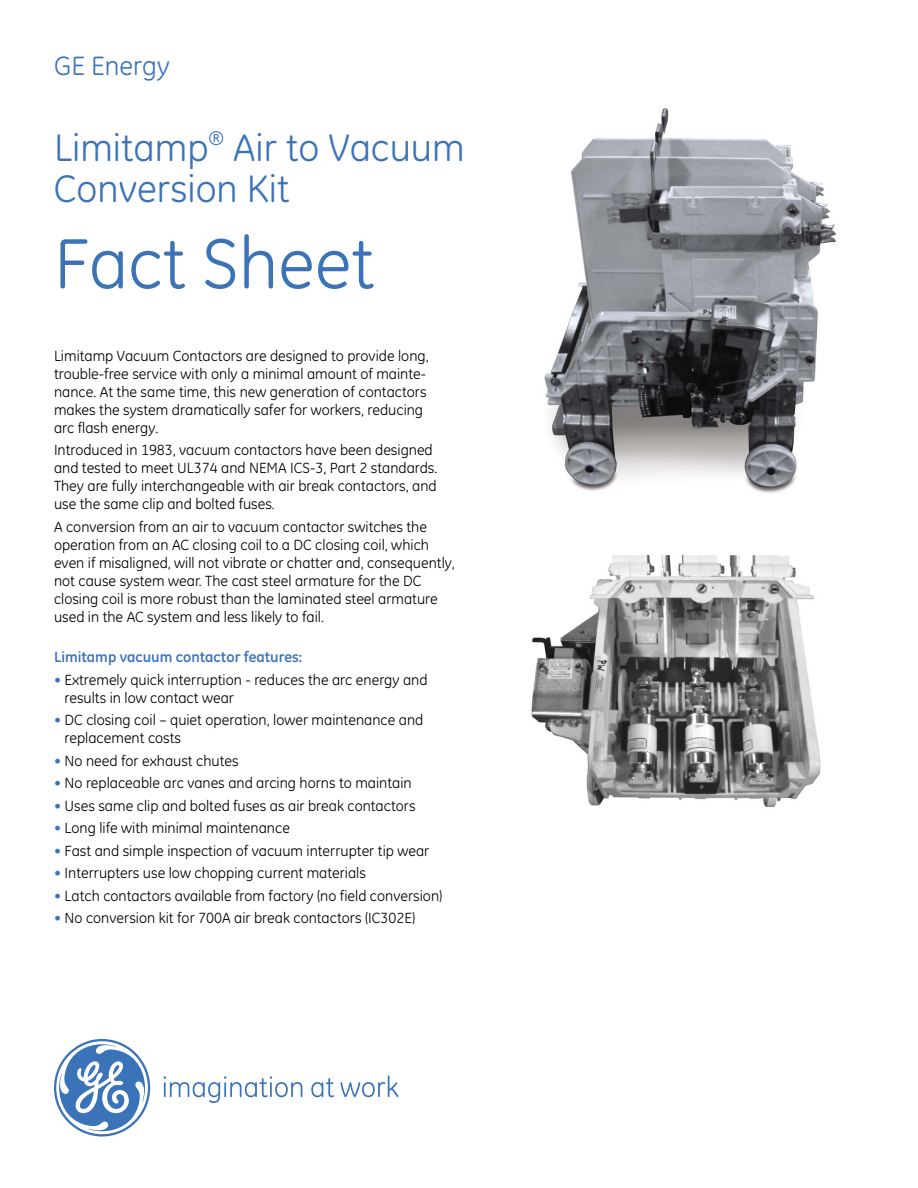
<style>
.page{position:relative;width:918px;height:1188px;background:#fff}
.page>*{position:absolute;margin:0;border:0;box-sizing:border-box;transform-origin:0 0}
.t1{font:72px "GE Inspira";color:#3b73b9}
.t2{font:39px/40.5px "GE Inspira";color:#3b73b9}
.t3{font:27px "GE Inspira";color:#3b73b9}
.t4{font:15px/18px "GE Inspira";color:#000}
.t5{font:700 15px "GE Inspira";color:#3b73b9}
.s1{color:#3b73b9}
</style>
<div class="page">
<svg style="left:164px;top:1076px;width:138px;height:27px"></svg>
<svg style="left:311px;top:1078px;width:23px;height:19px"></svg>
<svg style="left:341px;top:1075px;width:57px;height:22px"></svg>
<svg style="left:54px;top:1039px;width:96px;height:98px"></svg>
<img style="left:544px;top:108px;width:293px;height:385px">
<img style="left:531px;top:556px;width:290px;height:251px">
<h3 class="t3" style="left:54px;top:50px;width:117px">GE Energy</h3>
<h2 class="t2" style="left:54px;top:128px;width:412px">Limitamp<sup>®</sup> Air to Vacuum<br>Conversion Kit</h2>
<h1 class="t1" style="left:54px;top:222px;width:322px">Fact Sheet</h1>
<p class="t4" style="left:54px;top:346px;width:376px">Limitamp Vacuum Contactors are designed to provide long, trouble-free service with only a minimal amount of mainte&shy;nance. At the same time, this new generation of contactors makes the system dramatically safer for workers, reducing arc flash energy.</p>
<p class="t4" style="left:54px;top:441px;width:385px">Introduced in 1983, vacuum contactors have been designed and tested to meet UL374 and NEMA ICS-3, Part 2 standards.<br>They are fully interchangeable with air break contactors, and use the same clip and bolted fuses.</p>
<p class="t4" style="left:54px;top:517px;width:402px">A conversion from an air to vacuum contactor switches the operation from an AC closing coil to a DC closing coil, which even if misaligned, will not vibrate or chatter and, consequently, not cause system wear. The cast steel armature for the DC closing coil is more robust than the laminated steel armature used in the AC system and less likely to fail.</p>
<p class="t5" style="left:54px;top:647px;width:250px">Limitamp vacuum contactor features:</p>
<p class="t4" style="left:65px;top:670px;width:365px;text-indent:-11px"><span class="s1">•</span> Extremely quick interruption - reduces the arc energy and results in low contact wear</p>
<p class="t4" style="left:65px;top:711px;width:360px;text-indent:-11px"><span class="s1">•</span> DC closing coil – quiet operation, lower maintenance and replacement costs</p>
<p class="t4" style="left:54px;top:751px;width:186px"><span class="s1">•</span> No need for exhaust chutes</p>
<p class="t4" style="left:54px;top:774px;width:359px"><span class="s1">•</span> No replaceable arc vanes and arcing horns to maintain</p>
<p class="t4" style="left:54px;top:796px;width:363px"><span class="s1">•</span> Uses same clip and bolted fuses as air break contactors</p>
<p class="t4" style="left:54px;top:819px;width:237px"><span class="s1">•</span> Long life with minimal maintenance</p>
<p class="t4" style="left:54px;top:841px;width:377px"><span class="s1">•</span> Fast and simple inspection of vacuum interrupter tip wear</p>
<p class="t4" style="left:54px;top:864px;width:314px"><span class="s1">•</span> Interrupters use low chopping current materials</p>
<p class="t4" style="left:54px;top:886px;width:390px"><span class="s1">•</span> Latch contactors available from factory (no field conversion)</p>
<p class="t4" style="left:54px;top:909px;width:363px"><span class="s1">•</span> No conversion kit for 700A air break contactors (IC302E)</p>
</div>
